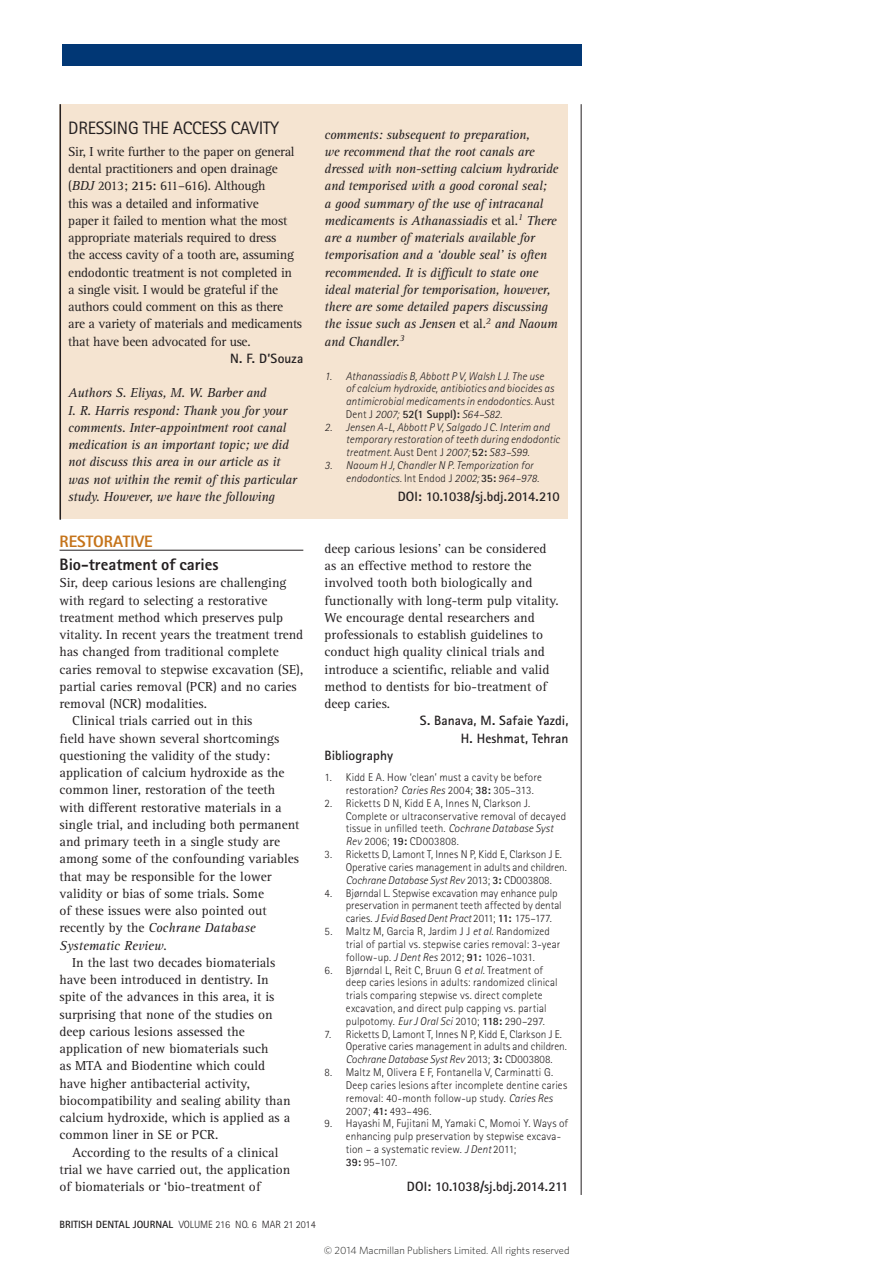
<style>
.page{position:relative;width:893px;height:1263px;background:#fff}
.page>*{position:absolute;margin:0;border:0;box-sizing:border-box;transform-origin:0 0}
._1_BDJ_editorial_hea{font:18px "Rotis Sans Serif Std";letter-spacing:-.015em;color:#231f20}
._1_BDJ_letters_headi{font:800 16.5px "Rotis Sans Serif Std";color:#231f20}
._1_BDJ_letters_headi-2{font:800 16.5px "Rotis Sans Serif Std";color:#c57319}
._1_BDJ_body{font:13.5px/17.2px "Rotis Serif Std";color:#231f20}
._1_BDJ_body_fullout{font:italic 13.5px/17.2px "Rotis Serif Std";letter-spacing:-.02em;color:#231f20}
._1_BDJ_body_fullout-2{font:13.5px/17.2px "Rotis Serif Std";letter-spacing:-.02em;color:#231f20}
._1_BDJ_body_fullout-3{font:13.5px/17.2px "Rotis Serif Std";color:#231f20}
._1_BDJ_letters_autho{font:700 13.5px/17.2px "Rotis Sans Serif Std";color:#231f20;text-align:right}
._2_BDJ_references{font:300 11.25px/12.8px "Rotis Sans Serif Std";letter-spacing:.005em;color:#231f20}
._2_BDJ_references-2{font:italic 300 11.25px/12.8px "Rotis Sans Serif Std";letter-spacing:.01em;color:#231f20}
.t1{font:300 10.5px "Whitney";color:#1d1d1b}
.t2{font:300 10.5px "Rotis Sans Serif Std";color:#231f20}
.s1{font-style:italic}
.s2{font-weight:700}
.s3{font-style:normal}
.s4{font-weight:700;font-style:normal}
</style>
<div class="page">
<div style="left:62px;top:45px;width:519px;height:21px;background:#013775"></div>
<hr style="left:60px;top:550px;width:243px;height:1px;background:#231f20">
<div style="left:60px;top:104px;width:508px;height:414px;background:#f5e4d1"></div>
<hr style="left:60px;top:104px;width:1px;height:416px;background:#231f20">
<hr style="left:581px;top:104px;width:1px;height:1091px;background:#231f20">
<p class="_1_BDJ_editorial_hea" style="left:68px;top:117px;width:212px">DRESSING THE ACCESS CAVITY</p>
<p class="_1_BDJ_body_fullout-2" style="left:68px;top:143px;width:235px">Sir, I write further to the paper on general dental practitioners and open drainage (<span class="s1">BDJ</span> 2013; <span class="s2">215:</span> 611–616). Although<br>this was a detailed and informative<br>paper it failed to mention what the most appropriate materials required to dress<br>the access cavity of a tooth are, assuming endodontic treatment is not completed in<br>a single visit. I would be grateful if the authors could comment on this as there are a variety of materials and medicaments that have been advocated for use.</p>
<p class="_1_BDJ_letters_autho" style="left:230px;top:349px;width:75px">N. F. D’Souza</p>
<p class="_1_BDJ_body_fullout" style="left:68px;top:385px;width:230px">Authors S. Eliyas, M. W. Barber and<br>I. R. Harris respond: Thank you for your comments. Inter-appointment root canal medication is an important topic; we did not discuss this area in our article as it was not within the remit of this particular study. However, we have the following</p>
<p class="_1_BDJ_body_fullout" style="left:325px;top:126px;width:235px">comments: subsequent to preparation,<br>we recommend that the root canals are dressed with non-setting calcium hydroxide and temporised with a good coronal seal;<br>a good summary of the use of intracanal medicaments is Athanassiadis <span class="s3">et al.</span><sup>1</sup> There are a number of materials available for temporisation and a ‘double seal’ is often recommended. It is difficult to state one ideal material for temporisation, however, there are some detailed papers discussing the issue such as Jensen <span class="s3">et al.</span><sup>2</sup> and Naoum and Chandler.<sup>3</sup></p>
<p class="_2_BDJ_references-2" style="left:346px;top:370px;width:210px;text-indent:-21px">1. Athanassiadis B, Abbott P V, Walsh L J. The use of calcium hydroxide, antibiotics and biocides as antimicrobial medicaments in endodontics. <span class="s3">Aust Dent J</span> 2007; <span class="s4">52(1 Suppl):</span> S64–S82.</p>
<p class="_2_BDJ_references-2" style="left:346px;top:421px;width:215px;text-indent:-21px">2. Jensen A-L, Abbott P V, Salgado J C. Interim and temporary restoration of teeth during endodontic treatment. <span class="s3">Aust Dent J</span> 2007; <span class="s4">52:</span> S83–S99.</p>
<p class="_2_BDJ_references-2" style="left:346px;top:459px;width:195px;text-indent:-21px">3. Naoum H J, Chandler N P. Temporization for endodontics. <span class="s3">Int Endod J</span> 2002; <span class="s4">35:</span> 964–978.</p>
<p class="_1_BDJ_letters_autho" style="left:398px;top:487px;width:164px">DOI: 10.1038/sj.bdj.2014.210</p>
<p class="_1_BDJ_letters_headi-2" style="left:60px;top:530px;width:95px">RESTORATIVE</p>
<p class="_1_BDJ_letters_headi" style="left:60px;top:554px;width:161px">Bio-treatment of caries</p>
<p class="_1_BDJ_body_fullout-3" style="left:60px;top:574px;width:245px">Sir, deep carious lesions are challenging with regard to selecting a restorative treatment method which preserves pulp vitality. In recent years the treatment trend has changed from traditional complete caries removal to stepwise excavation (SE), partial caries removal (PCR) and no caries removal (NCR) modalities.</p>
<p class="_1_BDJ_body" style="left:60px;top:712px;width:242px;text-indent:13px">Clinical trials carried out in this<br>field have shown several shortcomings questioning the validity of the study: application of calcium hydroxide as the common liner, restoration of the teeth with different restorative materials in a single trial, and including both permanent and primary teeth in a single study are among some of the confounding variables that may be responsible for the lower validity or bias of some trials. Some<br>of these issues were also pointed out recently by the <span class="s1">Cochrane Database Systematic Review</span>.</p>
<p class="_1_BDJ_body" style="left:60px;top:954px;width:232px;text-indent:13px">In the last two decades biomaterials have been introduced in dentistry. In spite of the advances in this area, it is surprising that none of the studies on deep carious lesions assessed the application of new biomaterials such<br>as MTA and Biodentine which could have higher antibacterial activity, biocompatibility and sealing ability than calcium hydroxide, which is applied as a common liner in SE or PCR.</p>
<p class="_1_BDJ_body" style="left:60px;top:1144px;width:232px;text-indent:13px">According to the results of a clinical trial we have carried out, the application of biomaterials or ‘bio-treatment of</p>
<p class="_1_BDJ_body" style="left:325px;top:540px;width:236px">deep carious lesions’ can be considered as an effective method to restore the involved tooth both biologically and functionally with long-term pulp vitality.<br>We encourage dental researchers and professionals to establish guidelines to conduct high quality clinical trials and introduce a scientific, reliable and valid method to dentists for bio-treatment of deep caries.</p>
<p class="_1_BDJ_letters_autho" style="left:420px;top:712px;width:150px">S. Banava, M. Safaie Yazdi,<br>H. Heshmat, Tehran</p>
<p class="_1_BDJ_letters_autho" style="left:325px;top:746px;width:70px">Bibliography</p>
<p class="_2_BDJ_references" style="left:346px;top:771px;width:198px;text-indent:-21px">1. Kidd E A. How ‘clean’ must a cavity be before restoration? <span class="s1">Caries Res</span> 2004; <span class="s2">38:</span> 305–313.</p>
<p class="_2_BDJ_references" style="left:346px;top:796px;width:222px;text-indent:-21px">2. Ricketts D N, Kidd E A, Innes N, Clarkson J.<br>Complete or ultraconservative removal of decayed tissue in unfilled teeth. <span class="s1">Cochrane Database Syst Rev</span> 2006; <span class="s2">19:</span> CD003808.</p>
<p class="_2_BDJ_references" style="left:346px;top:848px;width:223px;text-indent:-21px">3. Ricketts D, Lamont T, Innes N P, Kidd E, Clarkson J E.<br>Operative caries management in adults and children.<br><span class="s1">Cochrane Database Syst Rev</span> 2013; <span class="s2">3:</span> CD003808.</p>
<p class="_2_BDJ_references" style="left:346px;top:886px;width:217px;text-indent:-21px">4. Bjørndal L. Stepwise excavation may enhance pulp preservation in permanent teeth affected by dental caries. <span class="s1">J Evid Based Dent Pract</span> 2011; <span class="s2">11:</span> 175–177.</p>
<p class="_2_BDJ_references" style="left:346px;top:925px;width:216px;text-indent:-21px">5. Maltz M, Garcia R, Jardim J J <span class="s1">et al</span>. Randomized trial of partial vs. stepwise caries removal: 3-year follow-up. <span class="s1">J Dent Res</span> 2012; <span class="s2">91:</span> 1026–1031.</p>
<p class="_2_BDJ_references" style="left:346px;top:963px;width:213px;text-indent:-21px">6. Bjørndal L, Reit C, Bruun G <span class="s1">et al</span>. Treatment of deep caries lesions in adults: randomized clinical trials comparing stepwise vs. direct complete excavation, and direct pulp capping vs. partial pulpotomy. <span class="s1">Eur J Oral Sci</span> 2010; <span class="s2">118:</span> 290–297.</p>
<p class="_2_BDJ_references" style="left:346px;top:1027px;width:223px;text-indent:-21px">7. Ricketts D, Lamont T, Innes N P, Kidd E, Clarkson J E.<br>Operative caries management in adults and children.<br><span class="s1">Cochrane Database Syst Rev</span> 2013; <span class="s2">3:</span> CD003808.</p>
<p class="_2_BDJ_references" style="left:346px;top:1066px;width:223px;text-indent:-21px">8. Maltz M, Olivera E F, Fontanella V, Carminatti G.<br>Deep caries lesions after incomplete dentine caries removal: 40-month follow-up study. <span class="s1">Caries Res </span>2007; <span class="s2">41:</span> 493–496.</p>
<p class="_2_BDJ_references" style="left:346px;top:1117px;width:224px;text-indent:-21px">9. Hayashi M, Fujitani M, Yamaki C, Momoi Y. Ways of enhancing pulp preservation by stepwise excava&shy;tion – a systematic review. <span class="s1">J Dent</span> 2011;<br><span class="s2">39:</span> 95–107.</p>
<p class="_1_BDJ_letters_autho" style="left:407px;top:1177px;width:163px">DOI: 10.1038/sj.bdj.2014.211</p>
<p class="t2" style="left:60px;top:1218px;width:258px"><span class="s2">BRITISH DENTAL JOURNAL</span> VOLUME 216 NO. 6 MAR 21 2014</p>
<p class="t1" style="left:324px;top:1243px;width:247px">© 2014 Macmillan Publishers Limited. All rights reserved</p>
</div>
